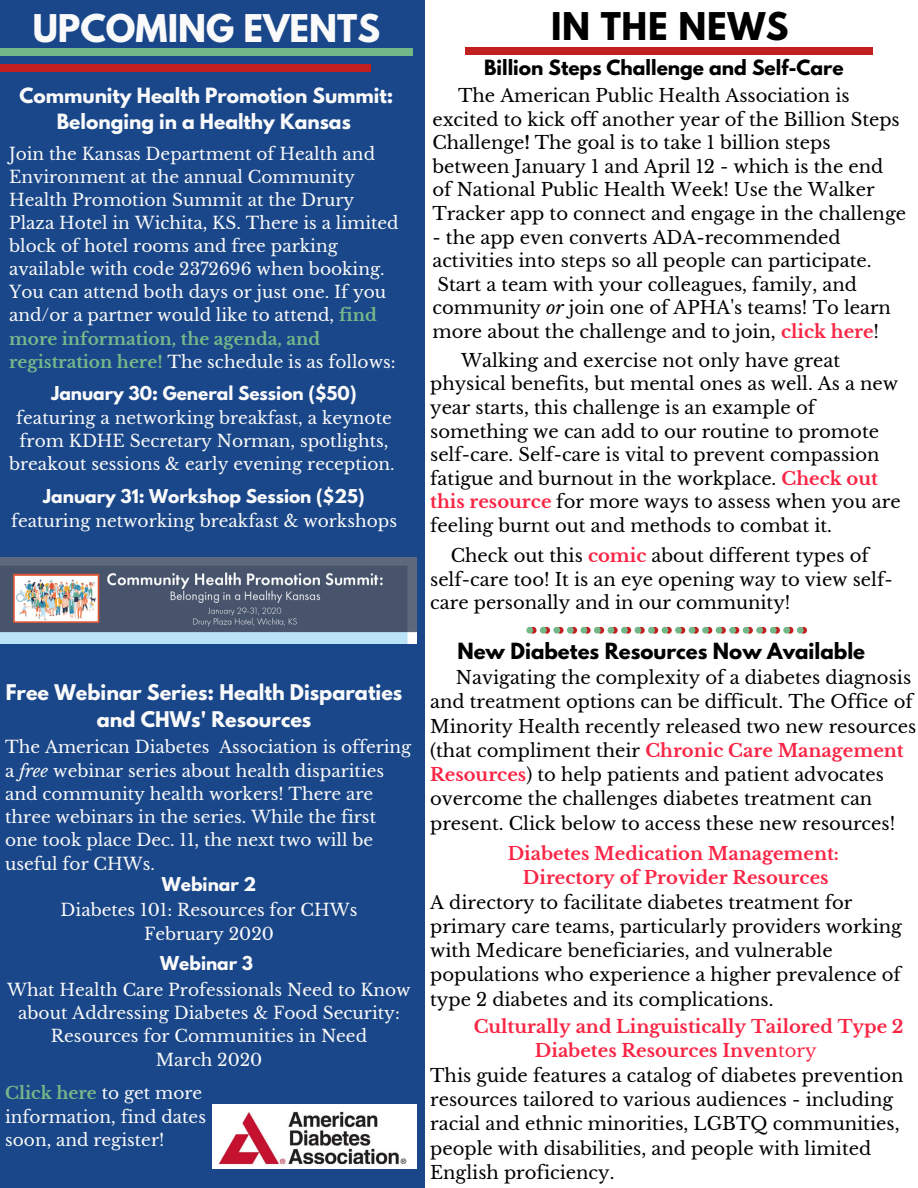
<style>
.page{position:relative;width:918px;height:1188px;background:#fff}
.page>*{position:absolute;margin:0;border:0;box-sizing:border-box;transform-origin:0 0}
.t1{font:700 33.9px "League Spartan";color:#fafafa}
.t2{font:700 33.9px "League Spartan";letter-spacing:.02em;color:#000}
.t3{font:700 19.8px "League Spartan";color:#000}
.t4{font:700 19.2px/26.7px "League Spartan";color:#fafafa;text-align:center}
.t5{font:700 18.6px/26px "League Spartan";color:#fafafa;text-align:center}
.t6{font:700 18.6px "League Spartan";color:#000}
.t7{font:18px/23.5px "Libre Baskerville";color:#000}
.t8{font:700 18px/24.3px "Libre Baskerville";color:#f92545;text-align:center}
.t9{font:16.95px/23.2px "Libre Baskerville";color:#fafafa}
.t10{font:700 16.95px "League Spartan";color:#fafafa}
.s1{font-weight:700;color:#73b889}
.s2{font-style:italic}
.s3{font-weight:700}
.s4{font-weight:700;color:#f92545}
.s5{font-weight:400}
</style>
<div class="page">
<div style="left:0;top:0;width:424px;height:1188px;background:#1a4789"></div>
<div style="left:0;top:48px;width:47px;height:8px;background:#73b889"></div>
<div style="left:366px;top:48px;width:46px;height:8px;background:#73b889"></div>
<div style="left:47px;top:48px;width:319px;height:8px;background:#73b889"></div>
<div style="left:465px;top:47px;width:46px;height:8px;background:#c22020"></div>
<div style="left:827px;top:47px;width:46px;height:8px;background:#c22020"></div>
<div style="left:511px;top:47px;width:316px;height:8px;background:#c22020"></div>
<div style="left:0;top:65px;width:35px;height:7px;background:#c22020"></div>
<div style="left:329px;top:65px;width:42px;height:7px;background:#c22020"></div>
<div style="left:35px;top:65px;width:294px;height:7px;background:#c22020"></div>
<svg style="left:526px;top:627px;width:281px;height:7px"></svg>
<img style="left:1px;top:557px;width:416px;height:87px">
<img style="left:212px;top:1104px;width:204px;height:65px">
<h1 class="t1" style="left:33px;top:12px;width:349px">UPCOMING EVENTS</h1>
<h1 class="t2" style="left:551px;top:10px;width:239px">IN THE NEWS</h1>
<p class="t5" style="left:19px;top:85px;width:375px">Community Health Promotion Summit:<br>Belonging in a Healthy Kansas</p>
<p class="t9" style="left:9px;top:142px;width:391px">Join the Kansas Department of Health and Environment at the annual Community Health Promotion Summit at the Drury Plaza Hotel in Wichita, KS. There is a limited block of hotel rooms and free parking available with code 2372696 when booking.<br>You can attend both days or just one. If you and/or a partner would like to attend, <span class="s1">find more information, the agenda, and registration here!</span> The schedule is as follows:</p>
<p class="t10" style="left:51px;top:385px;width:307px">January 30: General Session ($50)</p>
<p class="t9" style="left:9px;top:407px;width:387px;text-align:center">featuring a networking breakfast, a keynote from KDHE Secretary Norman, spotlights, breakout sessions &amp; early evening reception.</p>
<p class="t10" style="left:43px;top:488px;width:323px">January 31: Workshop Session ($25)</p>
<p class="t9" style="left:11px;top:509px;width:387px">featuring networking breakfast &amp; workshops</p>
<p class="t4" style="left:6px;top:681px;width:398px">Free Webinar Series: Health Disparaties and CHWs' Resources</p>
<p class="t9" style="left:5px;top:736px;width:408px">The American Diabetes Association is offering a <span class="s2">free</span> webinar series about health disparities and community health workers! There are three webinars in the series. While the first one took place Dec. 11, the next two will be useful for CHWs.</p>
<p class="t10" style="left:162px;top:876px;width:96px">Webinar 2</p>
<p class="t9" style="left:61px;top:899px;width:298px;text-align:center">Diabetes 101: Resources for CHWs<br>February 2020</p>
<p class="t10" style="left:160px;top:955px;width:94px">Webinar 3</p>
<p class="t9" style="left:7px;top:978px;width:405px;text-align:center">What Health Care Professionals Need to Know about Addressing Diabetes &amp; Food Security:<br>Resources for Communities in Need<br>March 2020</p>
<p class="t9" style="left:5px;top:1082px;width:202px"><span class="s1">Click here</span> to get more information, find dates soon, and register!</p>
<p class="t6" style="left:484px;top:59px;width:361px">Billion Steps Challenge and Self-Care</p>
<p class="t7" style="left:432px;top:84px;width:475px;text-indent:26px">The American Public Health Association is excited to kick off another year of the Billion Steps Challenge<span class="s3">!</span> The goal is to take 1 billion steps between January 1 and April 12 - which is the end of National Public Health Week! Use the Walker Tracker app to connect and engage in the challenge</p>
<p class="t7" style="left:432px;top:225px;width:460px">- the app even converts ADA-recommended activities into steps so all people can participate.<br>Start a team with your colleagues, family, and community <span class="s2">or</span> join one of APHA's teams! To learn more about the challenge and to join, <span class="s4">click here</span>!</p>
<p class="t7" style="left:430px;top:349px;width:472px;text-indent:31px">Walking and exercise not only have great physical benefits, but mental ones as well. As a new year starts, this challenge is an example of something we can add to our routine to promote self-care. Self-care is vital to prevent compassion fatigue and burnout in the workplace. <span class="s4">Check out this resource</span> for more ways to assess when you are feeling burnt out and methods to combat it.</p>
<p class="t7" style="left:430px;top:544px;width:464px;text-indent:21px">Check out this <span class="s4">comic</span> about different types of self-care too! It is an eye opening way to view self&shy;care personally and in our community!</p>
<p class="t3" style="left:457px;top:641px;width:409px">New Diabetes Resources Now Available</p>
<p class="t7" style="left:430px;top:666px;width:488px;line-height:24.3px;text-indent:26px">Navigating the complexity of a diabetes diagnosis and treatment options can be difficult. The Office of Minority Health recently released two new resources (that compliment their <span class="s4">Chronic Care Management Resources</span>) to help patients and patient advocates overcome the challenges diabetes treatment can present. Click below to access these new resources!</p>
<p class="t8" style="left:508px;top:842px;width:333px">Diabetes Medication Management:<br>Directory of Provider Resources</p>
<p class="t7" style="left:430px;top:890px;width:473px;line-height:24.3px">A directory to facilitate diabetes treatment for primary care teams, particularly providers working with Medicare beneficiaries, and vulnerable populations who experience a higher prevalence of type 2 diabetes and its complications.</p>
<p class="t8" style="left:474px;top:1015px;width:431px">Culturally and Linguistically Tailored Type 2</p>
<p class="t8" style="left:535px;top:1039px;width:283px">Diabetes Resources Inven<span class="s5">tory</span></p>
<p class="t7" style="left:430px;top:1064px;width:475px">This guide features a catalog of diabetes prevention</p>
<p class="t7" style="left:430px;top:1088px;width:464px">resources tailored to various audiences - including</p>
<p class="t7" style="left:430px;top:1112px;width:471px">racial and ethnic minorities, LGBTQ communities,</p>
<p class="t7" style="left:430px;top:1136px;width:443px">people with disabilities, and people with limited</p>
<p class="t7" style="left:430px;top:1161px;width:186px">English proficiency.</p>
</div>
